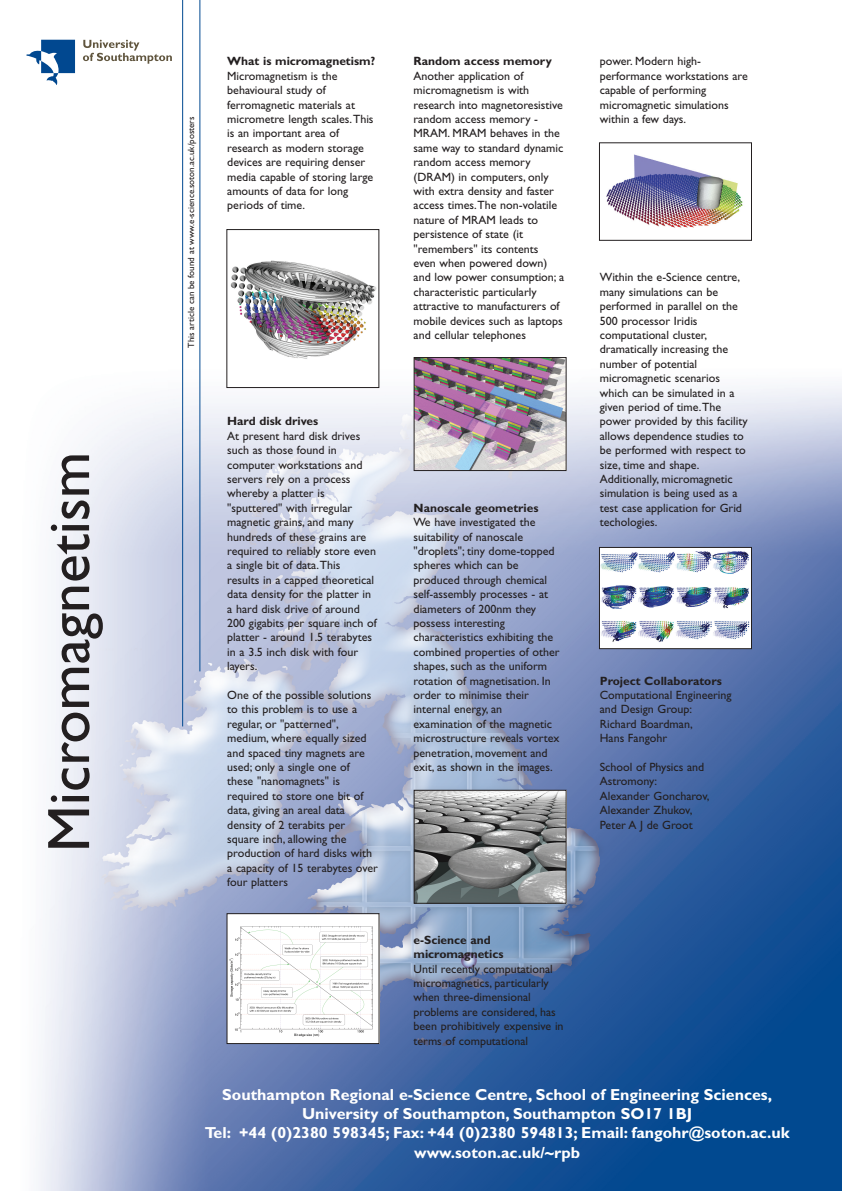
<style>
.page{position:relative;width:842px;height:1191px;background:#fff}
.page>*{position:absolute;margin:0;border:0;box-sizing:border-box;transform-origin:0 0}
.t1{font:60px "Gill Sans";color:#231f20}
.t2{font:700 16px/19.2px "Gill Sans";color:#fff;text-align:center}
.t3{font:12px/14.4px "Gill Sans";color:#231f20}
.t4{font:700 12px/14.4px "Gill Sans";color:#231f20}
.t5{font:9px "Gill Sans";color:#231f20}
</style>
<div class="page">
<img style="left:38px;top:348px;width:804px;height:843px">
<svg style="left:83px;top:40px;width:89px;height:24px"></svg>
<svg style="left:26px;top:40px;width:49px;height:45px"></svg>
<hr style="left:182px;top:0;width:1px;height:726px;background:#014990">
<div style="left:227px;top:230px;width:152px;height:158px;background:#fff"></div>
<img style="left:230px;top:260px;width:147px;height:99px">
<div style="left:227px;top:229px;width:152px;height:159px;border:1px solid #231f20"></div>
<img style="left:416px;top:359px;width:148px;height:110px">
<div style="left:414px;top:357px;width:152px;height:114px;border:1px solid #231f20"></div>
<img style="left:601px;top:549px;width:149px;height:98px">
<div style="left:599px;top:547px;width:153px;height:102px;border:1px solid #231f20"></div>
<img style="left:607px;top:154px;width:136px;height:74px">
<div style="left:599px;top:143px;width:153px;height:98px;border:1px solid #231f20"></div>
<img style="left:416px;top:792px;width:148px;height:110px">
<div style="left:414px;top:790px;width:152px;height:114px;border:1px solid #231f20"></div>
<div style="left:227px;top:914px;width:152px;height:130px;background:#fff"></div>
<img style="left:230px;top:926px;width:143px;height:110px">
<div style="left:227px;top:913px;width:152px;height:131px;border:1px solid #231f20"></div>
<hr style="left:200px;top:0;width:1px;height:671px;background:#014990">
<h1 class="t1" style="left:48px;top:852px;width:402px;rotate:-90deg">Micromagnetism</h1>
<p class="t5" style="left:188px;top:348px;width:233px;rotate:-90deg">This article can be found at www.e-science.soton.ac.uk/posters</p>
<p class="t4" style="left:227px;top:55px;width:149px">What is micromagnetism?</p>
<p class="t3" style="left:227px;top:70px;width:148px">Micromagnetism is the behavioural study of ferromagnetic materials at micrometre length scales.This is an important area of research as modern storage devices are requiring denser media capable of storing large amounts of data for long periods of time.</p>
<p class="t4" style="left:227px;top:415px;width:93px">Hard disk drives</p>
<p class="t3" style="left:227px;top:430px;width:151px">At present hard disk drives such as those found in computer workstations and servers rely on a process whereby a platter is "sputtered" with irregular magnetic grains, and many hundreds of these grains are required to reliably store even a single bit of data.This<br>results in a capped theoretical data density for the platter in a hard disk drive of around<br>200 gigabits per square inch of platter - around 1.5 terabytes in a 3.5 inch disk with four layers.</p>
<p class="t3" style="left:227px;top:689px;width:152px">One of the possible solutions to this problem is to use a regular, or "patterned", medium, where equally sized and spaced tiny magnets are used; only a single one of these "nanomagnets" is required to store one bit of data, giving an areal data density of 2 terabits per square inch, allowing the production of hard disks with a capacity of 15 terabytes over four platters</p>
<p class="t4" style="left:414px;top:55px;width:140px">Random access memory</p>
<p class="t3" style="left:414px;top:70px;width:152px">Another application of micromagnetism is with research into magnetoresistive random access memory -<br>MRAM. MRAM behaves in the same way to standard dynamic random access memory (DRAM) in computers, only with extra density and faster access times.The non-volatile nature of MRAM leads to persistence of state (it "remembers" its contents<br>even when powered down) and low power consumption; a characteristic particularly attractive to manufacturers of mobile devices such as laptops and cellular telephones</p>
<p class="t4" style="left:414px;top:502px;width:127px">Nanoscale geometries</p>
<p class="t3" style="left:414px;top:516px;width:148px">We have investigated the suitability of nanoscale "droplets"; tiny dome-topped spheres which can be produced through chemical self-assembly processes - at diameters of 200nm they possess interesting characteristics exhibiting the combined properties of other shapes, such as the uniform rotation of magnetisation. In order to minimise their internal energy, an examination of the magnetic microstructure reveals vortex penetration, movement and exit, as shown in the images.</p>
<p class="t3" style="left:600px;top:55px;width:149px">power. Modern high&shy;performance workstations are capable of performing micromagnetic simulations within a few days.</p>
<p class="t3" style="left:600px;top:271px;width:149px">Within the e-Science centre, many simulations can be performed in parallel on the<br>500 processor Iridis computational cluster, dramatically increasing the number of potential micromagnetic scenarios which can be simulated in a given period of time.The power provided by this facility allows dependence studies to be performed with respect to size, time and shape.<br>Additionally, micromagnetic simulation is being used as a test case application for Grid techologies.</p>
<p class="t4" style="left:600px;top:675px;width:124px">Project Collaborators</p>
<p class="t3" style="left:600px;top:689px;width:133px">Computational Engineering and Design Group:<br>Richard Boardman,<br>Hans Fangohr</p>
<p class="t3" style="left:600px;top:761px;width:111px">School of Physics and<br>Astromony:<br>Alexander Goncharov,<br>Alexander Zhukov,<br>Peter A J de Groot</p>
<p class="t4" style="left:414px;top:934px;width:91px">e-Science and micromagnetics</p>
<p class="t3" style="left:414px;top:963px;width:152px">Until recently computational micromagnetics, particularly when three-dimensional problems are considered, has been prohibitively expensive in terms of computational</p>
<h2 class="t2" style="left:205px;top:1087px;width:586px">Southampton Regional e-Science Centre, School of Engineering Sciences, University of Southampton, Southampton SO17 1BJ<br>Tel: +44 (0)2380 598345; Fax: +44 (0)2380 594813; Email: fangohr@soton.ac.uk www.soton.ac.uk/~rpb</h2>
</div>
